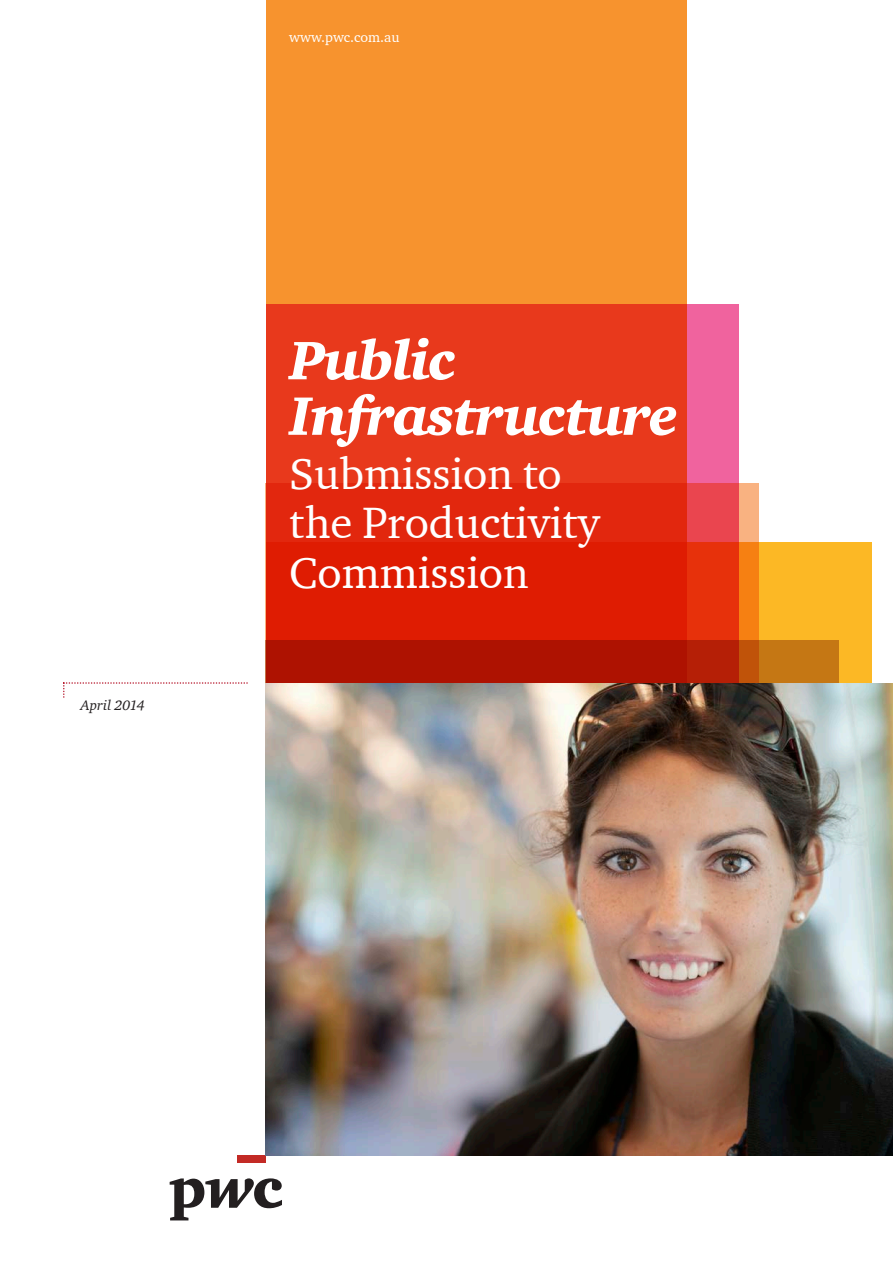
<style>
.page{position:relative;width:893px;height:1263px;background:#fff}
.page>*{position:absolute;margin:0;border:0;box-sizing:border-box;transform-origin:0 0}
.Main_Title_Small_wh{font:55.5px/55.5px "Charter ITC Blac Ital";letter-spacing:-.025em;color:#fff}
.Main_Title_Small_wh-2{font:45px/49.5px "Charter ITC";color:#fff}
.Cover_URL_white{font:14.25px "Charter ITC";color:#fff}
.Description_black{font:italic 14.25px "Charter ITC";letter-spacing:.01em;color:#231f20}
</style>
<div class="page">
<div style="left:238px;top:1155px;width:28px;height:7px;background:#c32a25"></div>
<svg style="left:170px;top:1178px;width:112px;height:42px"></svg>
<svg style="left:266px;top:304px;width:472px;height:851px;background:#ee5b89"></svg>
<svg style="left:266px;top:0;width:421px;height:543px;background:#ef6924"></svg>
<svg style="left:266px;top:543px;width:606px;height:140px;background:#e6400a"></svg>
<svg style="left:266px;top:640px;width:573px;height:43px;background:#b22304"></svg>
<img style="left:266px;top:683px;width:627px;height:472px">
<svg style="left:63px;top:682px;width:185px;height:16px"></svg>
<p class="Description_black" style="left:81px;top:696px;width:65px">April 2014</p>
<p class="Cover_URL_white" style="left:289px;top:29px;width:112px">www.pwc.com.au</p>
<p class="Main_Title_Small_wh" style="left:289px;top:332px;width:390px">Public<br>Infrastructure</p>
<p class="Main_Title_Small_wh-2" style="left:289px;top:448px;width:312px">Submission to the Productivity<br>Commission</p>
</div>
